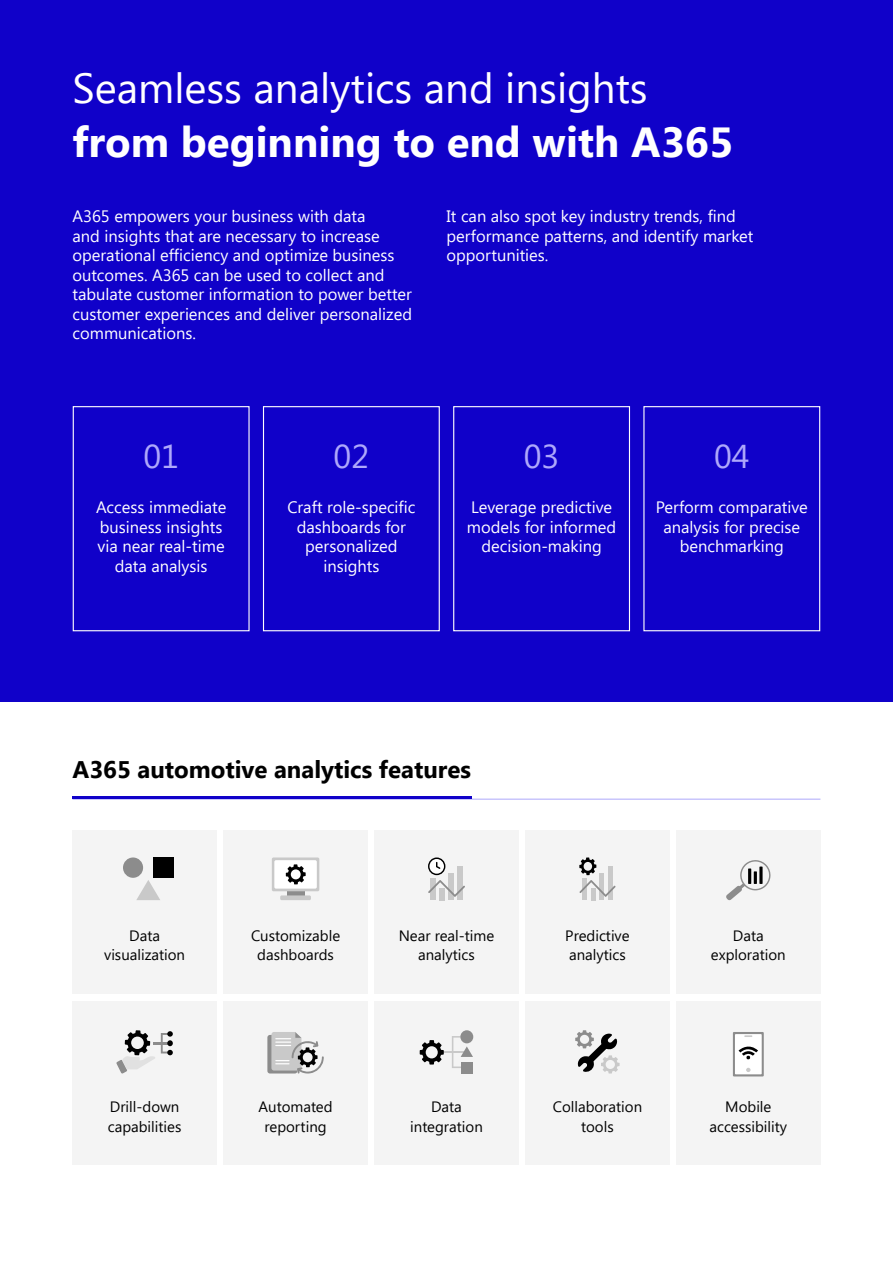
<style>
.page{position:relative;width:893px;height:1263px;background:#fff}
.page>*{position:absolute;margin:0;border:0;box-sizing:border-box;transform-origin:0 0}
.t1{font:42px "Segoe UI";color:#fff}
.t2{font:700 42px "Segoe UI";color:#fff}
.t3{font:33px "Segoe UI";color:#aea8fb}
.t4{font:700 24px "Segoe UI";color:#000}
.t5{font:16.5px/19.5px "Segoe UI";color:#fff;text-align:center}
.t6{font:15px/19.5px "Segoe UI";color:#000;text-align:center}
</style>
<div class="page">
<div style="left:0;top:0;width:893px;height:702px;background:#1001c9"></div>
<div style="left:73px;top:830px;width:144px;height:164px;background:#f4f4f4"></div>
<div style="left:73px;top:1002px;width:144px;height:163px;background:#f4f4f4"></div>
<div style="left:374px;top:830px;width:145px;height:164px;background:#f4f4f4"></div>
<div style="left:374px;top:1002px;width:145px;height:163px;background:#f4f4f4"></div>
<div style="left:223px;top:830px;width:145px;height:164px;background:#f4f4f4"></div>
<div style="left:223px;top:1002px;width:145px;height:163px;background:#f4f4f4"></div>
<div style="left:525px;top:830px;width:144px;height:164px;background:#f4f4f4"></div>
<div style="left:525px;top:1002px;width:144px;height:163px;background:#f4f4f4"></div>
<div style="left:676px;top:830px;width:144px;height:164px;background:#f4f4f4"></div>
<div style="left:676px;top:1002px;width:144px;height:163px;background:#f4f4f4"></div>
<div style="left:73px;top:406px;width:177px;height:225px;border:1px solid #fff"></div>
<div style="left:453px;top:406px;width:177px;height:225px;border:1px solid #fff"></div>
<div style="left:263px;top:406px;width:177px;height:225px;border:1px solid #fff"></div>
<div style="left:643px;top:406px;width:177px;height:225px;border:1px solid #fff"></div>
<hr style="left:73px;top:799px;width:747px;height:1px;background:#aea8fb">
<hr style="left:73px;top:796px;width:399px;height:3px;background:#1001c9">
<svg style="left:726px;top:860px;width:45px;height:40px"></svg>
<div style="left:123px;top:857px;width:20px;height:21px;background:#8c8c8c;border-radius:50%"></div>
<div style="left:154px;top:857px;width:20px;height:21px;background:#000"></div>
<svg style="left:136px;top:880px;width:24px;height:20px"></svg>
<svg style="left:287px;top:891px;width:17px;height:4px"></svg>
<div style="left:280px;top:895px;width:31px;height:5px;background:#c9c9c9"></div>
<div style="left:272px;top:857px;width:47px;height:34px;background:linear-gradient(to right,#c9c9c9,#c9c9c9);border-radius:2px"></div>
<div style="left:274px;top:860px;width:43px;height:28px;background:#fff;border-radius:2px"></div>
<svg style="left:286px;top:864px;width:20px;height:20px"></svg>
<div style="left:430px;top:878px;width:5px;height:22px;background:#c9c9c9"></div>
<div style="left:449px;top:873px;width:5px;height:27px;background:#c9c9c9"></div>
<div style="left:458px;top:866px;width:5px;height:34px;background:#c9c9c9"></div>
<div style="left:439px;top:888px;width:5px;height:12px;background:#c9c9c9"></div>
<svg style="left:428px;top:857px;width:37px;height:40px"></svg>
<div style="left:582px;top:878px;width:5px;height:22px;background:#c9c9c9"></div>
<div style="left:599px;top:873px;width:5px;height:27px;background:#c9c9c9"></div>
<div style="left:608px;top:866px;width:5px;height:34px;background:#c9c9c9"></div>
<div style="left:590px;top:888px;width:5px;height:12px;background:#c9c9c9"></div>
<svg style="left:579px;top:857px;width:37px;height:40px"></svg>
<hr style="left:441px;top:1051px;width:22px;height:2px;background:#c9c9c9">
<div style="left:460px;top:1030px;width:13px;height:13px;background:#8c8c8c;border-radius:50%"></div>
<div style="left:461px;top:1062px;width:12px;height:11px;background:#8c8c8c"></div>
<svg style="left:452px;top:1036px;width:21px;height:32px"></svg>
<svg style="left:420px;top:1040px;width:24px;height:24px"></svg>
<svg style="left:267px;top:1032px;width:57px;height:41px"></svg>
<svg style="left:116px;top:1030px;width:57px;height:44px"></svg>
<svg style="left:575px;top:1030px;width:45px;height:43px"></svg>
<svg style="left:733px;top:1032px;width:31px;height:44px"></svg>
<div style="left:735px;top:1034px;width:27px;height:40px;background:#fff"></div>
<svg style="left:738px;top:1046px;width:20px;height:13px"></svg>
<svg style="left:746px;top:1068px;width:4px;height:4px"></svg>
<svg style="left:744px;top:1035px;width:8px;height:2px"></svg>
<h1 class="t1" style="left:73px;top:72px;width:577px">Seamless analytics and insights</h1>
<h1 class="t2" style="left:73px;top:126px;width:662px">from beginning to end with A365</h1>
<p class="t5" style="left:73px;top:208px;width:341px;text-align:left">A365 empowers your business with data<br>and insights that are necessary to increase operational efficiency and optimize business outcomes. A365 can be used to collect and tabulate customer information to power better customer experiences and deliver personalized communications.</p>
<p class="t5" style="left:446px;top:208px;width:308px;text-align:left">It can also spot key industry trends, find performance patterns, and identify market opportunities.</p>
<h2 class="t3" style="left:143px;top:443px;width:37px">01</h2>
<h2 class="t3" style="left:334px;top:443px;width:37px">02</h2>
<h2 class="t3" style="left:524px;top:443px;width:37px">03</h2>
<h2 class="t3" style="left:714px;top:443px;width:37px">04</h2>
<p class="t5" style="left:287px;top:499px;width:130px">Craft role-specific dashboards for personalized insights</p>
<p class="t5" style="left:467px;top:499px;width:151px">Leverage predictive models for informed decision-making</p>
<p class="t5" style="left:656px;top:499px;width:154px">Perform comparative analysis for precise benchmarking</p>
<p class="t5" style="left:96px;top:499px;width:132px">Access immediate business insights via near real-time data analysis</p>
<h3 class="t4" style="left:73px;top:760px;width:400px">A365 automotive analytics features</h3>
<p class="t6" style="left:104px;top:927px;width:82px">Data visualization</p>
<p class="t6" style="left:251px;top:927px;width:91px">Customizable dashboards</p>
<p class="t6" style="left:399px;top:927px;width:97px">Near real-time analytics</p>
<p class="t6" style="left:565px;top:927px;width:66px;text-align:left">Predictive analytics</p>
<p class="t6" style="left:711px;top:927px;width:76px">Data exploration</p>
<p class="t6" style="left:108px;top:1099px;width:75px;text-align:left">Drill-down capabilities</p>
<p class="t6" style="left:259px;top:1099px;width:76px">Automated reporting</p>
<p class="t6" style="left:410px;top:1099px;width:74px">Data integration</p>
<p class="t6" style="left:553px;top:1099px;width:91px">Collaboration tools</p>
<p class="t6" style="left:709px;top:1099px;width:79px">Mobile accessibility</p>
</div>
